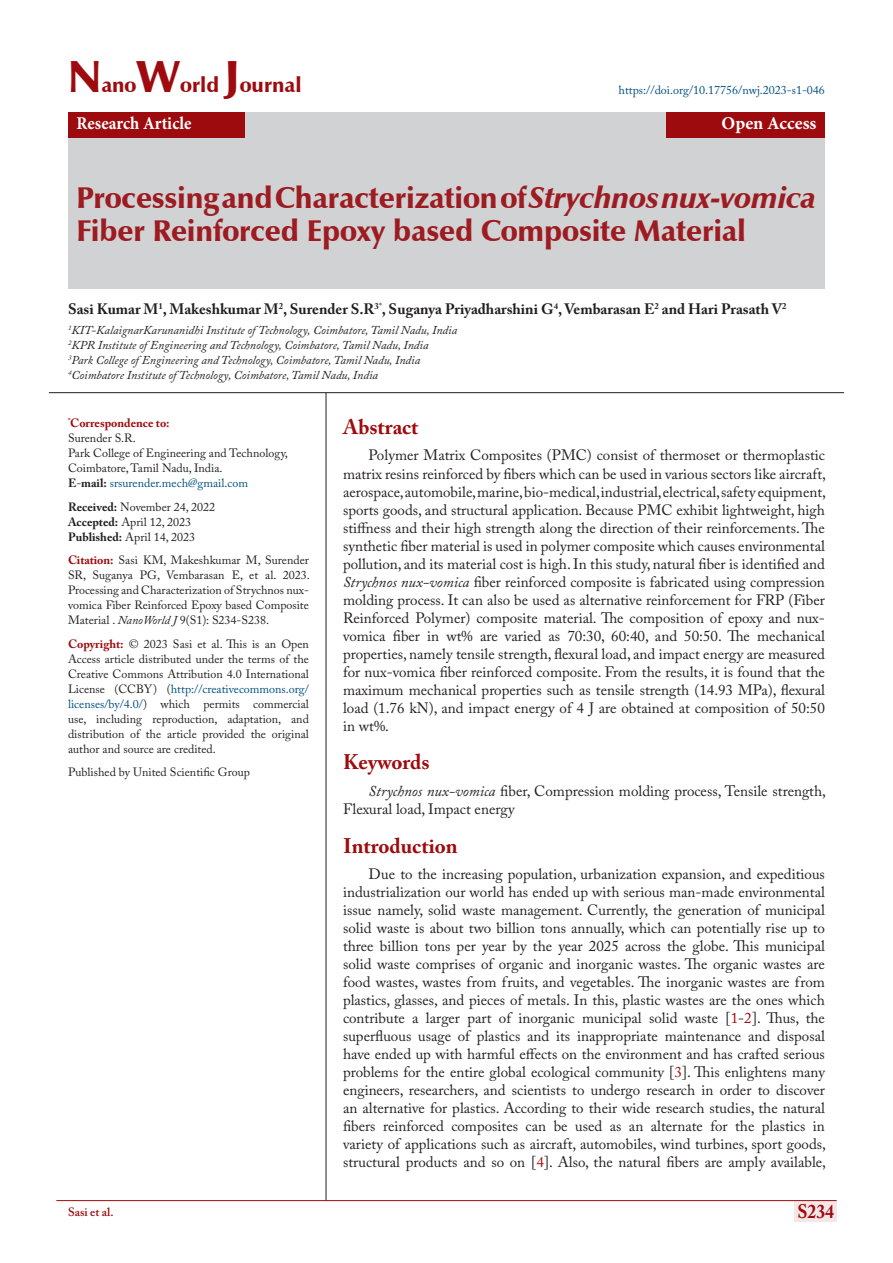
<style>
.page{position:relative;width:893px;height:1263px;background:#fff}
.page>*{position:absolute;margin:0;border:0;box-sizing:border-box;transform-origin:0 0}
.t1{font:900 30px/33px "Zapf Humanist 601 BT";letter-spacing:-.005em;color:#9d1c21}
.s8{font:700 21px "Adobe Caslon Pro";color:#9e0b0f}
.t2{font:900 21px "Zapf Humanist 601 BT";color:#9e0b0f}
.t3{font:700 19.5px "Adobe Caslon Pro";color:#9e0b0f;scale:.9 1}
.t4{font:700 18px "Minion Pro";color:#fff;scale:.93 1}
.t5{font:700 18px "Minion Pro";color:#fff}
.t6{font:15px/18px "Adobe Caslon Pro";color:#231f20;text-align:justify}
.t7{font:700 15px "Adobe Caslon Pro";color:#231f20}
.t8{font:12px/15px "Adobe Caslon Pro";color:#231f20}
.t9{font:italic 12px/15px "Adobe Caslon Pro";color:#231f20}
.t10{font:12px "Adobe Caslon Pro";color:#005082}
.t11{font:600 12px "Adobe Caslon Pro";color:#9e0b0f}
.s1{font-size:45px}
.s2{font-style:italic}
.s3{font-weight:700;color:#9e0b0f}
.s4{font-weight:700}
.s5{color:#005082}
.s6{color:#9e0b0f}
</style>
<div class="page">
<div style="left:794px;top:1200px;width:43px;height:21px;background:#f5e7e7"></div>
<hr style="left:56px;top:1200px;width:781px;height:1px;background:#9e0b0f">
<div style="left:68px;top:112px;width:757px;height:177px;background:#d1d2d4"></div>
<div style="left:68px;top:112px;width:177px;height:26px;background:#9e0b0f"></div>
<div style="left:666px;top:112px;width:159px;height:26px;background:#9e0b0f"></div>
<hr style="left:326px;top:393px;width:1px;height:807px;background:#231f20">
<hr style="left:49px;top:392px;width:795px;height:1px;background:#231f20">
<p class="t2" style="left:68px;top:72px;width:235px"><span class="s1">N</span>ano<span class="s1">W</span>orld <span class="s1">J</span>ournal</p>
<p class="t4" style="left:77px;top:111px;width:125px">Research Article</p>
<p class="t5" style="left:721px;top:111px;width:96px">Open Access</p>
<p class="t10" style="left:619px;top:83px;width:208px">https://doi.org/10.17756/nwj.2023-s1-046</p>
<p class="t1" style="left:77px;top:182px;width:741px">Processing and Characterization of <span class="s2">Strychnos nux-vomica<br></span>Fiber Reinforced Epoxy based Composite Material</p>
<p class="t7" style="left:68px;top:300px;width:720px">Sasi Kumar M<sup>1</sup>, Makeshkumar M<sup>2</sup>, Surender S.R<sup>3</sup><sup>*</sup>, Suganya Priyadharshini G<sup>4</sup>, Vembarasan E<sup>2</sup> and Hari Prasath V<sup>2</sup></p>
<p class="t9" style="left:68px;top:322px;width:391px"><sup>1</sup>KIT-KalaignarKarunanidhi Institute of Technology, Coimbatore, Tamil Nadu, India <sup>2</sup>KPR Institute of Engineering and Technology, Coimbatore, Tamil Nadu, India<br><sup>3</sup>Park College of Engineering and Technology, Coimbatore, Tamil Nadu, India <sup>4</sup>Coimbatore Institute of Technology, Coimbatore, Tamil Nadu, India</p>
<p class="t8" style="left:68px;top:416px;width:221px"><sup>*</sup><span class="s3">Correspondence to:<br></span>Surender S.R.<br>Park College of Engineering and Technology,<br>Coimbatore, Tamil Nadu, India.<br><span class="s4">E</span>-<span class="s4">mail:</span> <span class="s5">srsurender.mech@gmail.com</span></p>
<p class="t8" style="left:68px;top:499px;width:149px"><span class="s4">Received:</span> November 24, 2022<br><span class="s4">Accepted:</span> April 12, 2023<br><span class="s4">Published:</span> April 14, 2023</p>
<p class="t8" style="left:68px;top:553px;width:243px;text-align:justify"><span class="s3">Citation:</span> Sasi KM, Makeshkumar M, Surender SR, Suganya PG, Vembarasan E, et al. 2023.<br>Processing and Characterization of Strychnos nux&shy;vomica Fiber Reinforced Epoxy based Composite Material . <span class="s2">NanoWorld J</span> 9(S1): S234-S238.</p>
<p class="t8" style="left:68px;top:636px;width:242px;text-align:justify"><span class="s3">Copyright:</span> © 2023 Sasi et al. This is an Open Access article distributed under the terms of the Creative Commons Attribution 4.0 International License (CCBY) (<span class="s5">http://creativecommons.org/ licenses/by/4.0/</span>) which permits commercial use, including reproduction, adaptation, and distribution of the article provided the original author and source are credited.</p>
<p class="t8" style="left:68px;top:765px;width:183px">Published by United Scientific Group</p>
<p class="s8" style="left:343px;top:414px;width:77px">Abstract</p>
<p class="t6" style="left:343px;top:446px;width:484px;text-indent:26px">Polymer Matrix Composites (PMC) consist of thermoset or thermoplastic matrix resins reinforced by fibers which can be used in various sectors like aircraft, aerospace, automobile, marine, bio-medical, industrial, electrical, safety equipment, sports goods, and structural application. Because PMC exhibit lightweight, high stiffness and their high strength along the direction of their reinforcements. The synthetic fiber material is used in polymer composite which causes environmental pollution, and its material cost is high. In this study, natural fiber is identified and <span class="s2">Strychnos nux-vomica</span> fiber reinforced composite is fabricated using compression molding process. It can also be used as alternative reinforcement for FRP (Fiber Reinforced Polymer) composite material. The composition of epoxy and nux&shy;vomica fiber in wt% are varied as 70:30, 60:40, and 50:50. The mechanical properties, namely tensile strength, flexural load, and impact energy are measured for nux-vomica fiber reinforced composite. From the results, it is found that the maximum mechanical properties such as tensile strength (14.93 MPa), flexural load (1.76 kN), and impact energy of 4 J are obtained at composition of 50:50 in wt%.</p>
<p class="s8" style="left:343px;top:750px;width:88px">Keywords</p>
<p class="t6" style="left:343px;top:782px;width:484px;text-indent:26px"><span class="s2">Strychnos nux-vomica</span> fiber, Compression molding process, Tensile strength,<br>Flexural load, Impact energy</p>
<p class="s8" style="left:343px;top:833px;width:116px">Introduction</p>
<p class="t6" style="left:343px;top:865px;width:484px;text-indent:26px">Due to the increasing population, urbanization expansion, and expeditious industrialization our world has ended up with serious man-made environmental issue namely, solid waste management. Currently, the generation of municipal solid waste is about two billion tons annually, which can potentially rise up to three billion tons per year by the year 2025 across the globe. This municipal solid waste comprises of organic and inorganic wastes. The organic wastes are food wastes, wastes from fruits, and vegetables. The inorganic wastes are from plastics, glasses, and pieces of metals. In this, plastic wastes are the ones which contribute a larger part of inorganic municipal solid waste [<span class="s6">1</span>-<span class="s6">2</span>]. Thus, the superfluous usage of plastics and its inappropriate maintenance and disposal have ended up with harmful effects on the environment and has crafted serious problems for the entire global ecological community [<span class="s6">3</span>]. This enlightens many engineers, researchers, and scientists to undergo research in order to discover an alternative for plastics. According to their wide research studies, the natural fibers reinforced composites can be used as an alternate for the plastics in variety of applications such as aircraft, automobiles, wind turbines, sport goods, structural products and so on [<span class="s6">4</span>]. Also, the natural fibers are amply available,</p>
<p class="t11" style="left:68px;top:1204px;width:47px">Sasi et al.</p>
<h3 class="t3" style="left:797px;top:1200px;width:42px">S234</h3>
</div>
